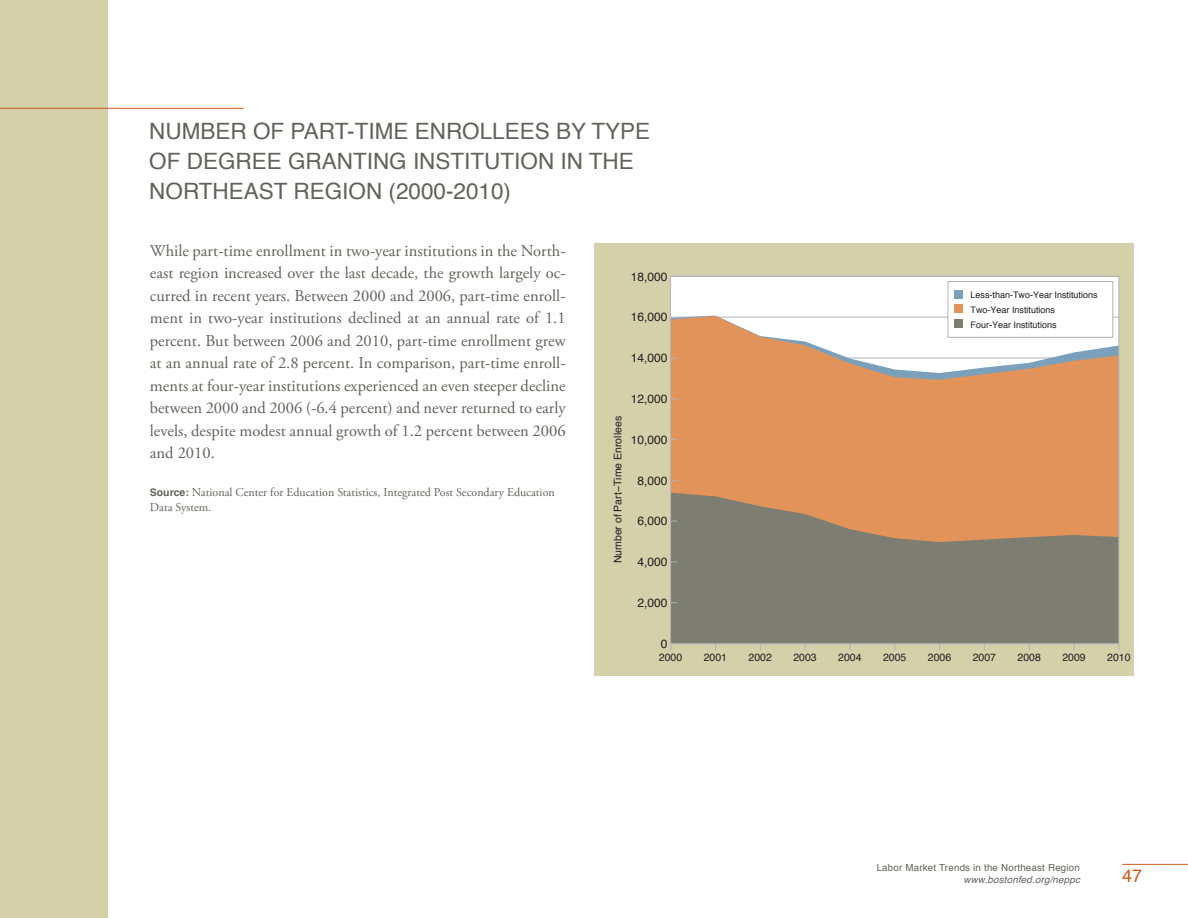
<style>
.page{position:relative;width:1188px;height:918px;background:#fff}
.page>*{position:absolute;margin:0;border:0;box-sizing:border-box;transform-origin:0 0}
.BodyText{font:22.5px/30px "Helvetica";color:#63635b}
.t1{font:18px "Helvetica";color:#ce5b19}
.BodyText-2{font:16.5px/22.5px "Adobe Garamond Pro";color:#63635b;text-align:justify}
.BodyText-3{font:12px/15px "Adobe Garamond Pro";color:#63635b}
.t2{font:12px "Helvetica";color:#231f20}
.t3{font:10.5px "Helvetica";color:#231f20}
.t4{font:9.75px "Helvetica";letter-spacing:.02em;color:#63635b}
.t5{font:italic 9.75px "Helvetica";letter-spacing:.02em;color:#63635b}
.t6{font:9px/15px "Helvetica";color:#231f20}
.s1{font-family:"Helvetica";font-weight:700;font-size:10.5px}
</style>
<div class="page">
<div style="left:0;top:0;width:108px;height:918px;background:#d3d0aa"></div>
<hr style="left:1122px;top:864px;width:66px;height:1px;background:#ce5b19">
<hr style="left:0;top:108px;width:244px;height:1px;background:#ce5b19">
<div style="left:594px;top:244px;width:540px;height:432px;background:#d3d0aa"></div>
<div style="left:671px;top:276px;width:448px;height:368px;background:#fff"></div>
<svg style="left:672px;top:316px;width:445px;height:177px;background:#e2a476"></svg>
<svg style="left:672px;top:493px;width:445px;height:149px;background:#92816c"></svg>
<div style="left:948px;top:282px;width:165px;height:55px;background:#fff"></div>
<div style="left:948px;top:281px;width:165px;height:57px;border:1px solid #b2b3b7"></div>
<div style="left:954px;top:290px;width:9px;height:8px;background:#7ba0bb"></div>
<div style="left:954px;top:305px;width:9px;height:8px;background:#e2935a"></div>
<div style="left:954px;top:320px;width:9px;height:8px;background:#7d7d72"></div>
<p class="BodyText" style="left:149px;top:118px;width:503px">NUMBER OF PART-TIME ENROLLEES BY TYPE<br>OF DEGREE GRANTING INSTITUTION IN THE<br>NORTHEAST REGION (2000-2010)</p>
<p class="BodyText-2" style="left:150px;top:240px;width:417px">While part-time enrollment in two-year institutions in the North&shy;east region increased over the last decade, the growth largely oc&shy;curred in recent years. Between 2000 and 2006, part-time enroll&shy;ment in two-year institutions declined at an annual rate of 1.1 percent. But between 2006 and 2010, part-time enrollment grew at an annual rate of 2.8 percent. In comparison, part-time enroll&shy;ments at four-year institutions experienced an even steeper decline between 2000 and 2006 (-6.4 percent) and never returned to early levels, despite modest annual growth of 1.2 percent between 2006 and 2010.</p>
<p class="BodyText-3" style="left:150px;top:485px;width:406px"><span class="s1">Source:</span> National Center for Education Statistics, Integrated Post Secondary Education<br>Data System.</p>
<p class="t2" style="left:631px;top:268px;width:38px">18,000</p>
<p class="t2" style="left:631px;top:309px;width:38px">16,000</p>
<p class="t2" style="left:631px;top:350px;width:38px">14,000</p>
<p class="t2" style="left:631px;top:391px;width:38px">12,000</p>
<p class="t3" style="left:611px;top:563px;width:149px;rotate:-90deg">Number of Part−Time Enrollees</p>
<p class="t2" style="left:631px;top:432px;width:38px">10,000</p>
<p class="t2" style="left:638px;top:472px;width:32px">8,000</p>
<p class="t2" style="left:638px;top:513px;width:32px">6,000</p>
<p class="t2" style="left:638px;top:554px;width:32px">4,000</p>
<p class="t2" style="left:638px;top:595px;width:32px">2,000</p>
<p class="t2" style="left:661px;top:636px;width:8px">0</p>
<p class="t6" style="left:971px;top:288px;width:129px">Less-than-Two-Year Institutions<br>Two-Year Institutions<br>Four-Year Institutions</p>
<p class="t3" style="left:659px;top:650px;width:25px">2000</p>
<p class="t3" style="left:704px;top:650px;width:25px">2001</p>
<p class="t3" style="left:749px;top:650px;width:25px">2002</p>
<p class="t3" style="left:793px;top:650px;width:25px">2003</p>
<p class="t3" style="left:838px;top:650px;width:25px">2004</p>
<p class="t3" style="left:883px;top:650px;width:25px">2005</p>
<p class="t3" style="left:928px;top:650px;width:25px">2006</p>
<p class="t3" style="left:973px;top:650px;width:25px">2007</p>
<p class="t3" style="left:1018px;top:650px;width:25px">2008</p>
<p class="t3" style="left:1062px;top:650px;width:25px">2009</p>
<p class="t3" style="left:1107px;top:650px;width:25px">2010</p>
<p class="t4" style="left:877px;top:861px;width:205px">Labor Market Trends in the Northeast Region</p>
<p class="t5" style="left:964px;top:871px;width:118px">www.bostonfed.org/neppc</p>
<p class="t1" style="left:1122px;top:864px;width:22px">47</p>
</div>
